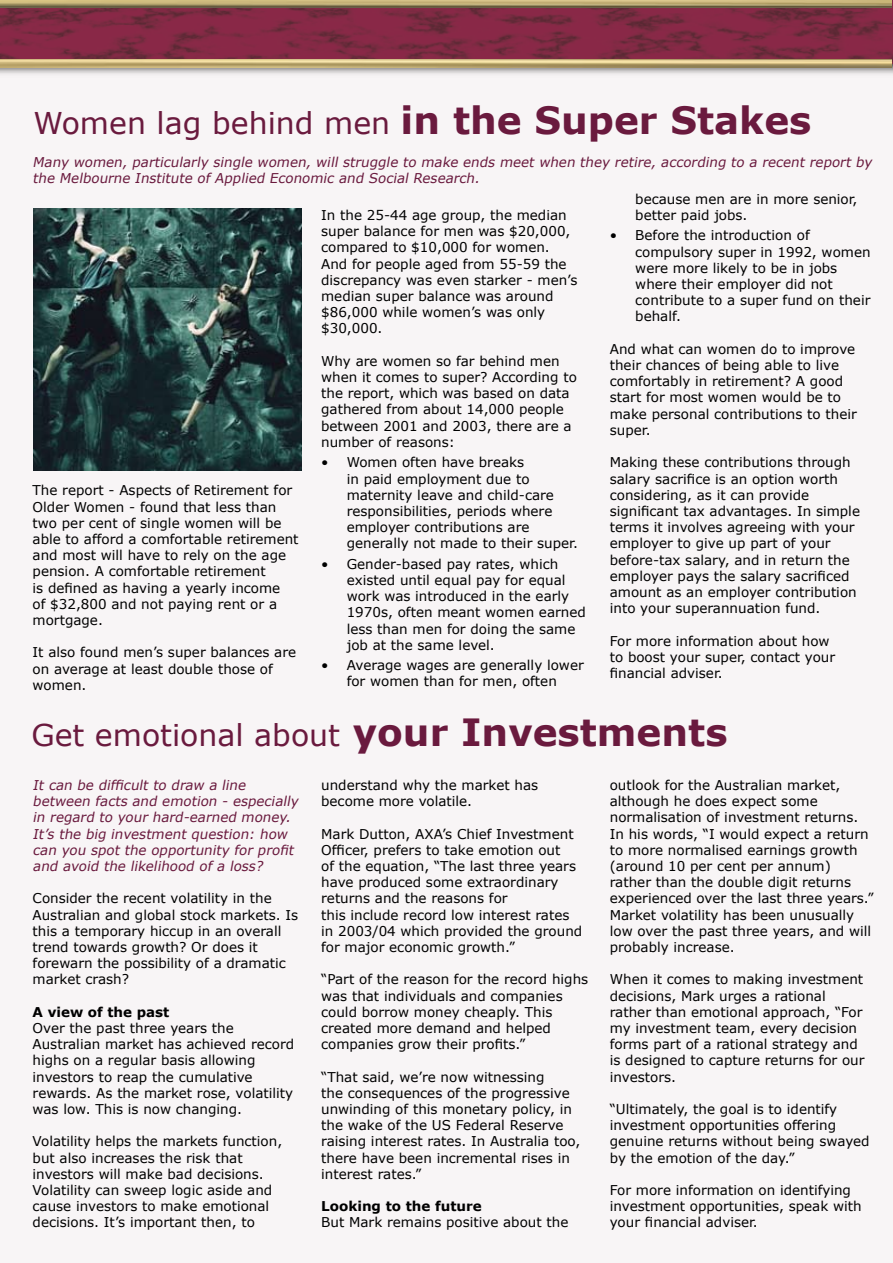
<style>
.page{position:relative;width:893px;height:1263px;background:#f8f5f6}
.page>*{position:absolute;margin:0;border:0;box-sizing:border-box;transform-origin:0 0}
.t1{font:30px "Verdana";color:#6a1a3e}
.t2{font:13.5px/16.2px "Verdana";color:#000}
.t3{font:italic 13.5px/16.2px "Verdana";color:#6a1a3e}
.t4{font:700 13.5px "Verdana";color:#000}
.s1{font-weight:700;font-size:37.5px}
</style>
<div class="page">
<div style="left:0;top:0;width:893px;height:77px;background:#000;opacity:.75"></div>
<img style="left:0;top:0;width:893px;height:63px">
<img style="left:0;top:60px;width:891px;height:7px">
<img style="left:0;top:0;width:891px;height:7px">
<img style="left:33px;top:209px;width:268px;height:262px">
<h1 class="t1" style="left:34px;top:104px;width:779px">Women lag behind men <span class="s1">in the Super Stakes</span></h1>
<p class="t3" style="left:33px;top:153px;width:843px">Many women, particularly single women, will struggle to make ends meet when they retire, according to a recent report by the Melbourne Institute of Applied Economic and Social Research.</p>
<p class="t2" style="left:33px;top:482px;width:267px">The report - Aspects of Retirement for<br>Older Women - found that less than two per cent of single women will be able to afford a comfortable retirement and most will have to rely on the age pension. A comfortable retirement<br>is defined as having a yearly income<br>of $32,800 and not paying rent or a mortgage.</p>
<p class="t2" style="left:33px;top:644px;width:265px">It also found men’s super balances are on average at least double those of women.</p>
<p class="t2" style="left:321px;top:207px;width:258px">In the 25-44 age group, the median super balance for men was $20,000, compared to $10,000 for women.<br>And for people aged from 55-59 the discrepancy was even starker - men’s median super balance was around $86,000 while women’s was only $30,000.</p>
<p class="t2" style="left:321px;top:352px;width:257px">Why are women so far behind men when it comes to super? According to the report, which was based on data gathered from about 14,000 people between 2001 and 2003, there are a number of reasons:</p>
<p class="t2" style="left:347px;top:454px;width:233px;text-indent:-26px">• Women often have breaks<br>in paid employment due to maternity leave and child-care responsibilities, periods where employer contributions are generally not made to their super.</p>
<p class="t2" style="left:347px;top:555px;width:241px;text-indent:-26px">• Gender-based pay rates, which existed until equal pay for equal work was introduced in the early<br>1970s, often meant women earned less than men for doing the same job at the same level.</p>
<p class="t2" style="left:321px;top:657px;width:264px;text-align:center">• Average wages are generally lower for women than for men, often</p>
<p class="t2" style="left:635px;top:190px;width:224px">because men are in more senior, better paid jobs.</p>
<p class="t2" style="left:635px;top:227px;width:237px;text-indent:-26px">• Before the introduction of compulsory super in 1992, women were more likely to be in jobs where their employer did not contribute to a super fund on their behalf.</p>
<p class="t2" style="left:610px;top:340px;width:249px">And what can women do to improve their chances of being able to live comfortably in retirement? A good start for most women would be to make personal contributions to their super.</p>
<p class="t2" style="left:610px;top:454px;width:252px">Making these contributions through salary sacrifice is an option worth considering, as it can provide significant tax advantages. In simple terms it involves agreeing with your employer to give up part of your before-tax salary, and in return the employer pays the salary sacrificed amount as an employer contribution into your superannuation fund.</p>
<p class="t2" style="left:610px;top:632px;width:227px">For more information about how to boost your super, contact your financial adviser.</p>
<h1 class="t1" style="left:31px;top:716px;width:698px">Get emotional about <span class="s1">your Investments</span></h1>
<p class="t3" style="left:33px;top:776px;width:270px">It can be difficult to draw a line between facts and emotion - especially in regard to your hard-earned money.<br>It’s the big investment question: how can you spot the opportunity for profit and avoid the likelihood of a loss?</p>
<p class="t2" style="left:33px;top:890px;width:267px">Consider the recent volatility in the Australian and global stock markets. Is this a temporary hiccup in an overall trend towards growth? Or does it forewarn the possibility of a dramatic market crash?</p>
<p class="t4" style="left:33px;top:1003px;width:138px">A view of the past</p>
<p class="t2" style="left:33px;top:1019px;width:263px">Over the past three years the Australian market has achieved record highs on a regular basis allowing investors to reap the cumulative rewards. As the market rose, volatility was low. This is now changing.</p>
<p class="t2" style="left:33px;top:1133px;width:251px">Volatility helps the markets function, but also increases the risk that investors will make bad decisions.<br>Volatility can sweep logic aside and cause investors to make emotional decisions. It’s important then, to</p>
<p class="t2" style="left:321px;top:776px;width:218px">understand why the market has become more volatile.</p>
<p class="t2" style="left:321px;top:825px;width:263px">Mark Dutton, AXA’s Chief Investment Officer, prefers to take emotion out<br>of the equation, “The last three years have produced some extraordinary returns and the reasons for<br>this include record low interest rates in 2003/04 which provided the ground for major economic growth.”</p>
<p class="t2" style="left:321px;top:971px;width:269px">“Part of the reason for the record highs was that individuals and companies could borrow money cheaply. This created more demand and helped companies grow their profits.”</p>
<p class="t2" style="left:321px;top:1068px;width:261px">“That said, we’re now witnessing<br>the consequences of the progressive unwinding of this monetary policy, in the wake of the US Federal Reserve raising interest rates. In Australia too, there have been incremental rises in interest rates.”</p>
<p class="t4" style="left:321px;top:1198px;width:162px">Looking to the future</p>
<p class="t2" style="left:321px;top:1214px;width:249px">But Mark remains positive about the</p>
<p class="t2" style="left:610px;top:776px;width:265px">outlook for the Australian market, although he does expect some normalisation of investment returns.<br>In his words, “I would expect a return to more normalised earnings growth (around 10 per cent per annum) rather than the double digit returns experienced over the last three years.” Market volatility has been unusually low over the past three years, and will probably increase.</p>
<p class="t2" style="left:610px;top:971px;width:256px">When it comes to making investment decisions, Mark urges a rational rather than emotional approach, “For my investment team, every decision forms part of a rational strategy and is designed to capture returns for our investors.</p>
<p class="t2" style="left:610px;top:1100px;width:261px">“Ultimately, the goal is to identify investment opportunities offering genuine returns without being swayed by the emotion of the day.”</p>
<p class="t2" style="left:610px;top:1181px;width:253px">For more information on identifying investment opportunities, speak with your financial adviser.</p>
</div>
